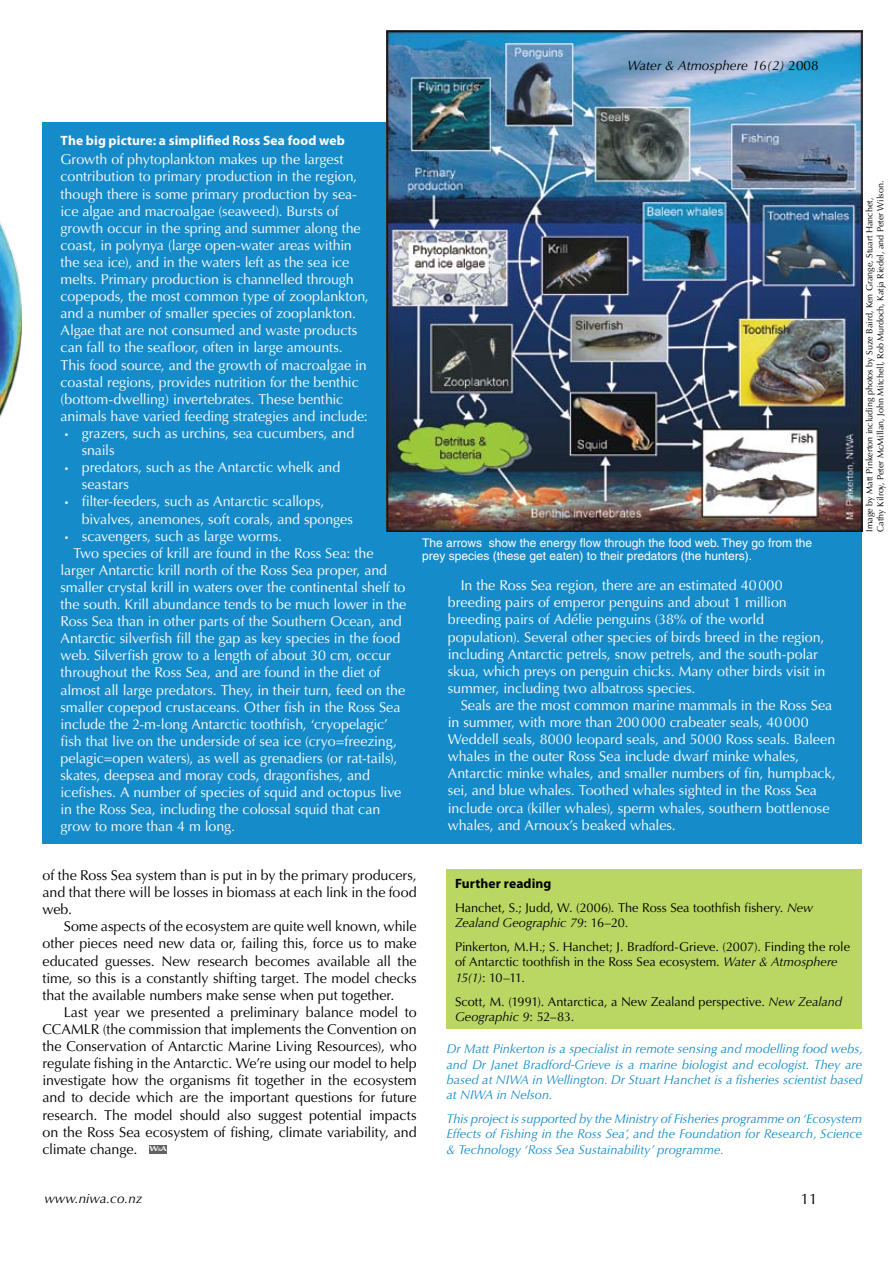
<style>
.page{position:relative;width:893px;height:1263px;background:#fff}
.page>*{position:absolute;margin:0;border:0;box-sizing:border-box;transform-origin:0 0}
.t1{font:15px "Optima LT Std";color:#000}
.t2{font:14.25px/17.1px "Optima LT Std";letter-spacing:-.005em;color:#fff}
.t3{font:14.25px/17.1px "Optima LT Std";letter-spacing:-.01em;color:#000;text-align:justify}
.t4{font:italic 13.5px "Optima LT Std";color:#000}
.t5{font:700 13.5px "Myriad Pro";letter-spacing:.01em;color:#fff}
.t6{font:700 13.5px "Myriad Pro";letter-spacing:.01em;color:#000}
.t7{font:italic 12.75px/15.3px "Optima LT Std";color:#158bca;text-align:justify}
.t8{font:12.75px/15.3px "Optima LT Std";color:#000}
.t9{font:12px/13.5px "Helvetica";color:#fff}
.t10{font:9px/10.8px "Optima";color:#000}
.s1{font-style:normal}
.s2{font-family:"Myriad Pro";font-size:12.75px}
.s3{font-style:italic}
</style>
<div class="page">
<div style="left:43px;top:122px;width:819px;height:722px;background:#158bca"></div>
<img style="left:0;top:221px;width:22px;height:197px">
<div style="left:446px;top:870px;width:416px;height:159px;background:#bbd763"></div>
<div style="left:149px;top:1145px;width:18px;height:9px;background:#616264"></div>
<img style="left:387px;top:31px;width:475px;height:501px">
<p class="t4" style="left:627px;top:58px;width:193px">Water &amp; Atmosphere 16(2) <span class="s1">2008</span></p>
<p class="t5" style="left:61px;top:133px;width:286px">The big picture: a simplified Ross Sea food web</p>
<p class="t2" style="left:61px;top:151px;width:310px">Growth of phytoplankton makes up the largest contribution to primary production in the region, though there is some primary production by sea&shy;ice algae and macroalgae (seaweed). Bursts of growth occur in the spring and summer along the coast, in polynya (large open-water areas within the sea ice), and in the waters left as the sea ice melts. Primary production is channelled through copepods, the most common type of zooplankton, and a number of smaller species of zooplankton.<br>Algae that are not consumed and waste products can fall to the seafloor, often in large amounts.<br>This food source, and the growth of macroalgae in coastal regions, provides nutrition for the benthic (bottom-dwelling) invertebrates. These benthic animals have varied feeding strategies and include:</p>
<p class="t2" style="left:82px;top:425px;width:274px;text-indent:-17px"><span class="s2">•</span> grazers, such as urchins, sea cucumbers, and snails</p>
<p class="t2" style="left:82px;top:459px;width:260px;text-indent:-17px"><span class="s2">•</span> predators, such as the Antarctic whelk and seastars</p>
<p class="t2" style="left:82px;top:493px;width:273px;text-indent:-17px"><span class="s2">•</span> filter-feeders, such as Antarctic scallops, bivalves, anemones, soft corals, and sponges</p>
<p class="t2" style="left:65px;top:527px;width:219px"><span class="s2">•</span> scavengers, such as large worms.</p>
<p class="t2" style="left:73px;top:544px;width:302px">Two species of krill are found in the Ross Sea: the</p>
<p class="t2" style="left:61px;top:562px;width:328px">larger Antarctic krill north of the Ross Sea proper, and</p>
<p class="t2" style="left:61px;top:579px;width:346px">smaller crystal krill in waters over the continental shelf to</p>
<p class="t2" style="left:61px;top:596px;width:347px">the south. Krill abundance tends to be much lower in the</p>
<p class="t2" style="left:61px;top:613px;width:343px">Ross Sea than in other parts of the Southern Ocean, and</p>
<p class="t2" style="left:61px;top:630px;width:341px">Antarctic silverfish fill the gap as key species in the food</p>
<p class="t2" style="left:61px;top:647px;width:332px">web. Silverfish grow to a length of about 30 cm, occur</p>
<p class="t2" style="left:61px;top:664px;width:321px">throughout the Ross Sea, and are found in the diet of</p>
<p class="t2" style="left:61px;top:681px;width:346px">almost all large predators. They, in their turn, feed on the</p>
<p class="t2" style="left:61px;top:698px;width:341px">smaller copepod crustaceans. Other fish in the Ross Sea</p>
<p class="t2" style="left:61px;top:715px;width:329px">include the 2-m-long Antarctic toothfish, ‘cryopelagic’</p>
<p class="t2" style="left:61px;top:733px;width:338px">fish that live on the underside of sea ice (cryo=freezing,</p>
<p class="t2" style="left:61px;top:750px;width:338px">pelagic=open waters), as well as grenadiers (or rat-tails),</p>
<p class="t2" style="left:61px;top:767px;width:311px">skates, deepsea and moray cods, dragonfishes, and</p>
<p class="t2" style="left:61px;top:784px;width:342px">icefishes. A number of species of squid and octopus live</p>
<p class="t2" style="left:61px;top:801px;width:321px">in the Ross Sea, including the colossal squid that can</p>
<p class="t2" style="left:61px;top:818px;width:176px">grow to more than 4 m long.</p>
<p class="t9" style="left:422px;top:536px;width:391px">The arrows show the energy flow through the food web. They go from the prey species (these get eaten) to their predators (the hunters).</p>
<p class="t2" style="left:448px;top:577px;width:379px;text-indent:13px">In the Ross Sea region, there are an estimated 40000 breeding pairs of emperor penguins and about 1 million breeding pairs of Adélie penguins (38% of the world population). Several other species of birds breed in the region, including Antarctic petrels, snow petrels, and the south-polar skua, which preys on penguin chicks. Many other birds visit in summer, including two albatross species.</p>
<p class="t2" style="left:448px;top:697px;width:389px;text-indent:13px">Seals are the most common marine mammals in the Ross Sea in summer, with more than 200000 crabeater seals, 40000<br>Weddell seals, 8000 leopard seals, and 5000 Ross seals. Baleen whales in the outer Ross Sea include dwarf minke whales, Antarctic minke whales, and smaller numbers of fin, humpback, sei, and blue whales. Toothed whales sighted in the Ross Sea include orca (killer whales), sperm whales, southern bottlenose whales, and Arnoux’s beaked whales.</p>
<p class="t10" style="left:864px;top:532px;width:352px;rotate:-90deg">Image by Matt Pinkerton including photos by Suze Baird, Ken Grange, Stuart Hanchet,<br>Cathy Kilroy, Peter McMillan, John Mitchell, Rob Murdoch, Katja Riedel, and Peter Wilson.</p>
<p class="t3" style="left:43px;top:867px;width:376px">of the Ross Sea system than is put in by the primary producers, and that there will be losses in biomass at each link in the food web.</p>
<p class="t3" style="left:43px;top:918px;width:376px;text-indent:21px">Some aspects of the ecosystem are quite well known, while other pieces need new data or, failing this, force us to make educated guesses. New research becomes available all the time, so this is a constantly shifting target. The model checks that the available numbers make sense when put together.</p>
<p class="t3" style="left:43px;top:1004px;width:376px;text-indent:21px">Last year we presented a preliminary balance model to CCAMLR (the commission that implements the Convention on the Conservation of Antarctic Marine Living Resources), who regulate fishing in the Antarctic. We’re using our model to help investigate how the organisms fit together in the ecosystem and to decide which are the important questions for future research. The model should also suggest potential impacts on the Ross Sea ecosystem of fishing, climate variability, and climate change. <sup>W</sup><sup>&amp;</sup><sup>A</sup></p>
<p class="t6" style="left:455px;top:876px;width:98px">Further reading</p>
<p class="t8" style="left:455px;top:900px;width:360px">Hanchet, S.; Judd, W. (2006). The Ross Sea toothfish fishery. <span class="s3">New<br>Zealand Geographic 79</span>: 16–20.</p>
<p class="t8" style="left:455px;top:939px;width:397px">Pinkerton, M.H.; S. Hanchet; J. Bradford-Grieve. (2007). Finding the role of Antarctic toothfish in the Ross Sea ecosystem. <span class="s3">Water &amp; Atmosphere<br>15(1)</span>: 10–11.</p>
<p class="t8" style="left:455px;top:994px;width:389px">Scott, M. (1991). Antarctica, a New Zealand perspective. <span class="s3">New Zealand<br>Geographic 9</span>: 52–83.</p>
<p class="t7" style="left:446px;top:1041px;width:418px">Dr Matt Pinkerton is a specialist in remote sensing and modelling food webs, and Dr Janet Bradford-Grieve is a marine biologist and ecologist. They are based at NIWA in Wellington. Dr Stuart Hanchet is a fisheries scientist based at NIWA in Nelson.</p>
<p class="t7" style="left:446px;top:1111px;width:417px">This project is supported by the Ministry of Fisheries programme on ‘Ecosystem Effects of Fishing in the Ross Sea’, and the Foundation for Research, Science &amp; Technology ‘Ross Sea Sustainability’ programme.</p>
<p class="t4" style="left:44px;top:1190px;width:100px">www.niwa.co.nz</p>
<p class="t1" style="left:801px;top:1190px;width:18px">11</p>
</div>
